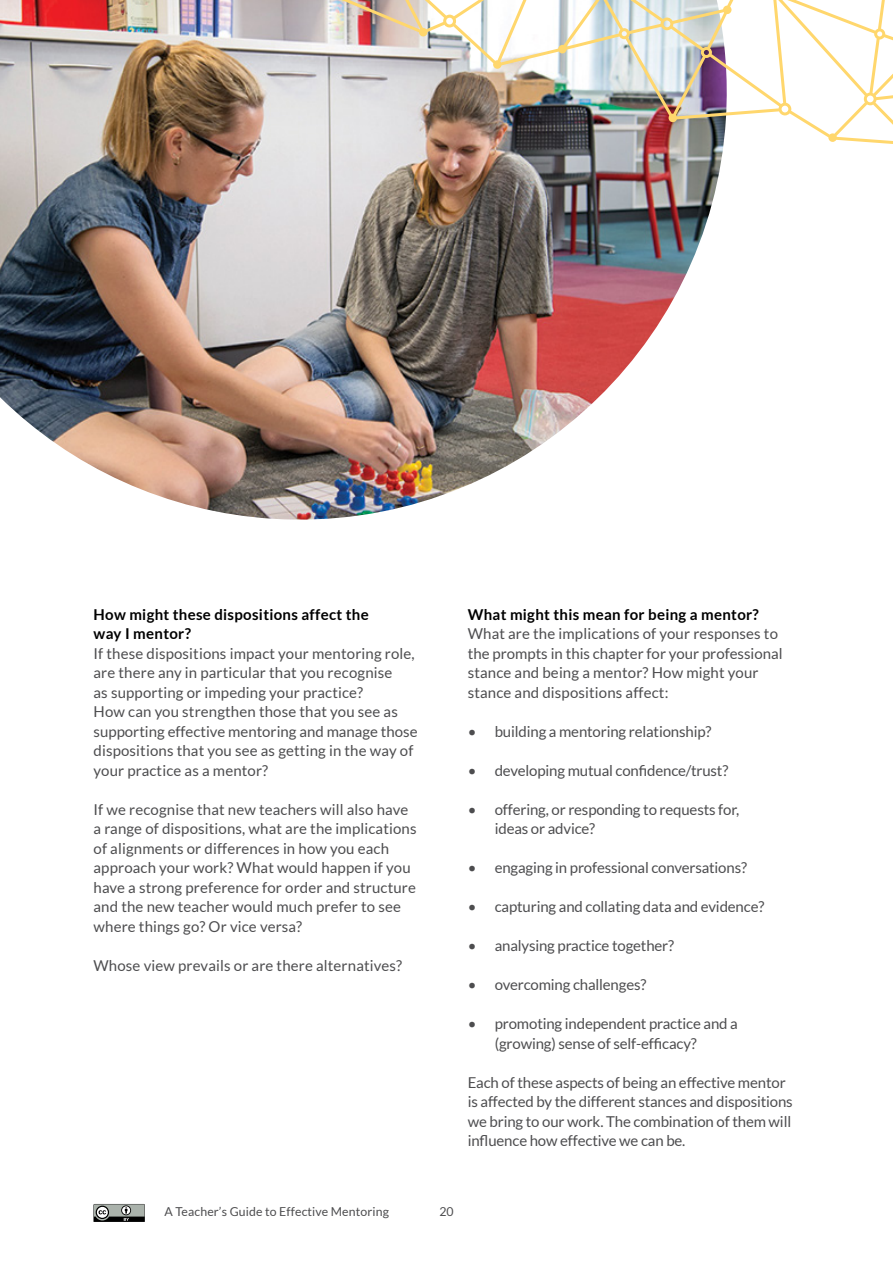
<style>
.page{position:relative;width:893px;height:1263px;background:#fff}
.page>*{position:absolute;margin:0;border:0;box-sizing:border-box;transform-origin:0 0}
.Body{font:15px/19.5px "Lato";letter-spacing:.01em;color:#4d4d4f}
.Body-2{font:15px/19.5px "Lato";letter-spacing:-.01em;color:#4d4d4f}
.Heading_3{font:700 15px/19.5px "Lato";letter-spacing:.02em;color:#000}
.t1{font:12.3px "Lato";letter-spacing:.01em;color:#4d4d4f}
</style>
<div class="page">
<svg style="left:94px;top:1204px;width:51px;height:18px"></svg>
<img style="left:0;top:0;width:723px;height:520px">
<img style="left:272px;top:0;width:621px;height:148px">
<p class="Heading_3" style="left:94px;top:604px;width:277px">How might these dispositions affect the way I mentor?</p>
<p class="Body" style="left:94px;top:643px;width:326px">If these dispositions impact your mentoring role, are there any in particular that you recognise<br>as supporting or impeding your practice?<br>How can you strengthen those that you see as supporting effective mentoring and manage those dispositions that you see as getting in the way of your practice as a mentor?</p>
<p class="Body" style="left:94px;top:799px;width:325px">If we recognise that new teachers will also have a range of dispositions, what are the implications of alignments or differences in how you each approach your work? What would happen if you have a strong preference for order and structure and the new teacher would much prefer to see where things go? Or vice versa?</p>
<p class="Body" style="left:94px;top:955px;width:310px">Whose view prevails or are there alternatives?</p>
<p class="Heading_3" style="left:468px;top:604px;width:293px">What might this mean for being a mentor?</p>
<p class="Body" style="left:468px;top:624px;width:316px">What are the implications of your responses to the prompts in this chapter for your professional stance and being a mentor? How might your stance and dispositions affect:</p>
<p class="Body-2" style="left:468px;top:721px;width:245px">• building a mentoring relationship?</p>
<p class="Body-2" style="left:468px;top:760px;width:262px">• developing mutual confidence/trust?</p>
<p class="Body-2" style="left:495px;top:799px;width:246px;text-indent:-27px">• offering, or responding to requests for, ideas or advice?</p>
<p class="Body-2" style="left:468px;top:858px;width:281px">• engaging in professional conversations?</p>
<p class="Body-2" style="left:468px;top:897px;width:298px">• capturing and collating data and evidence?</p>
<p class="Body-2" style="left:468px;top:936px;width:208px">• analysing practice together?</p>
<p class="Body-2" style="left:468px;top:975px;width:180px">• overcoming challenges?</p>
<p class="Body-2" style="left:495px;top:1014px;width:245px;text-indent:-27px">• promoting independent practice and a (growing) sense of self-efficacy?</p>
<p class="Body-2" style="left:468px;top:1072px;width:327px">Each of these aspects of being an effective mentor is affected by the different stances and dispositions we bring to our work. The combination of them will influence how effective we can be.</p>
<p class="t1" style="left:164px;top:1205px;width:226px">A Teacher’s Guide to Effective Mentoring</p>
<p class="t1" style="left:439px;top:1205px;width:16px">20</p>
</div>
